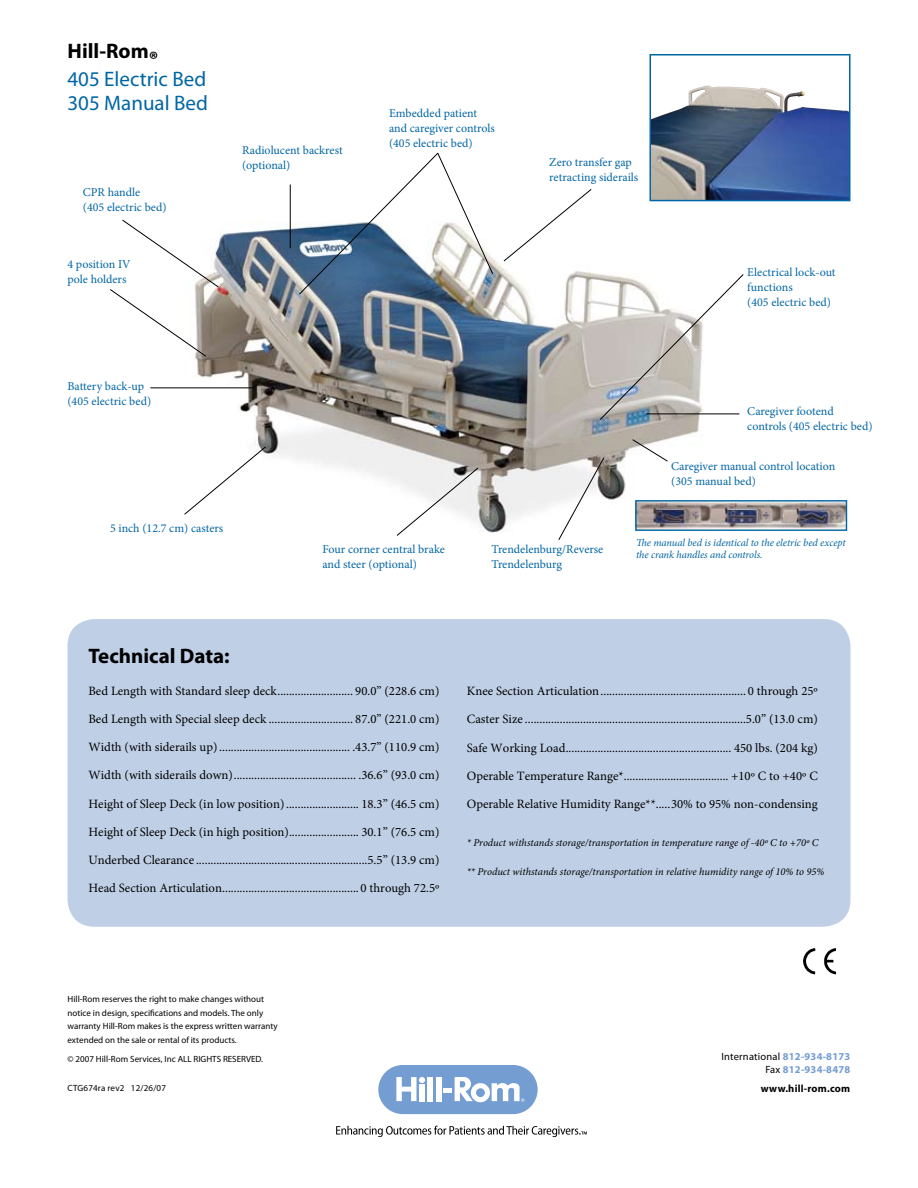
<style>
.page{position:relative;width:918px;height:1188px;background:#fff}
.page>*{position:absolute;margin:0;border:0;box-sizing:border-box;transform-origin:0 0}
.t1{font:21px/24px "Myriad Pro";color:#0065a4}
.t2{font:700 21px "Myriad Pro";color:#000}
.t3{font:12.75px "Minion Pro";color:#000}
.t4{font:12px/15px "Minion Pro";color:#0065a4}
.t5{font:italic 10.5px "Minion Pro";color:#000}
.t6{font:italic 10.5px/12px "Minion Pro";letter-spacing:-.005em;color:#0065a4}
.t7{font:700 10.5px/13.5px "Myriad Pro";letter-spacing:.02em;color:#749dd2;text-align:right}
.t8{font:700 10.5px "Myriad Pro";letter-spacing:.02em;color:#000}
.t9{font:9px/13.5px "Myriad Pro";color:#000}
.t10{font:9px "Myriad Pro";letter-spacing:.02em;color:#000}
.s1{font-weight:400;color:#000}
</style>
<div class="page">
<img style="left:151px;top:135px;width:578px;height:398px">
<div style="left:68px;top:619px;width:782px;height:308px;background:#bfcfe6;border-radius:27px"></div>
<div style="left:378px;top:1065px;width:160px;height:49px;background:#749dd2;border-radius:25px"></div>
<div style="left:428px;top:1077px;width:5px;height:24px;background:#fff"></div>
<div style="left:436px;top:1077px;width:5px;height:24px;background:#fff"></div>
<div style="left:443px;top:1088px;width:9px;height:5px;background:#fff"></div>
<svg style="left:396px;top:1077px;width:29px;height:24px"></svg>
<svg style="left:455px;top:1077px;width:69px;height:25px"></svg>
<svg style="left:336px;top:1126px;width:251px;height:11px"></svg>
<svg style="left:184px;top:446px;width:83px;height:69px"></svg>
<svg style="left:503px;top:188px;width:89px;height:74px"></svg>
<svg style="left:558px;top:457px;width:47px;height:83px"></svg>
<hr style="left:150px;top:387px;width:104px;height:1px;background:#000">
<svg style="left:110px;top:219px;width:109px;height:138px"></svg>
<hr style="left:290px;top:185px;width:1px;height:63px;background:#000">
<svg style="left:298px;top:152px;width:196px;height:143px"></svg>
<svg style="left:396px;top:467px;width:83px;height:69px"></svg>
<svg style="left:599px;top:273px;width:145px;height:148px"></svg>
<svg style="left:632px;top:439px;width:36px;height:23px"></svg>
<img style="left:653px;top:86px;width:194px;height:112px">
<div style="left:650px;top:54px;width:200px;height:147px;border:2px solid #0065a4"></div>
<img style="left:637px;top:502px;width:208px;height:27px">
<div style="left:635px;top:500px;width:212px;height:31px;border:1px solid #0065a4"></div>
<img style="left:803px;top:948px;width:34px;height:27px">
<h1 class="t2" style="left:68px;top:37px;width:92px">Hill-Rom®</h1>
<h1 class="t1" style="left:68px;top:67px;width:142px">405 Electric Bed<br>305 Manual Bed</h1>
<p class="t4" style="left:83px;top:185px;width:85px">CPR handle<br>(405 electric bed)</p>
<p class="t4" style="left:68px;top:257px;width:65px">4 position IV pole holders</p>
<p class="t4" style="left:242px;top:143px;width:102px">Radiolucent backrest (optional)</p>
<p class="t4" style="left:389px;top:106px;width:107px">Embedded patient and caregiver controls (405 electric bed)</p>
<p class="t4" style="left:549px;top:155px;width:91px">Zero transfer gap retracting siderails</p>
<p class="t4" style="left:747px;top:265px;width:90px">Electrical lock-out functions<br>(405 electric bed)</p>
<p class="t4" style="left:68px;top:378px;width:85px">Battery back-up (405 electric bed)</p>
<p class="t4" style="left:110px;top:520px;width:115px">5 inch (12.7 cm) casters</p>
<p class="t4" style="left:322px;top:542px;width:124px">Four corner central brake and steer (optional)</p>
<p class="t4" style="left:492px;top:541px;width:113px">Trendelenburg/Reverse<br>Trendelenburg</p>
<p class="t4" style="left:747px;top:404px;width:127px">Caregiver footend controls (405 electric bed)</p>
<p class="t4" style="left:671px;top:459px;width:166px">Caregiver manual control location (305 manual bed)</p>
<p class="t6" style="left:636px;top:537px;width:211px">The manual bed is identical to the eletric bed except the crank handles and controls.</p>
<h1 class="t2" style="left:88px;top:642px;width:143px">Technical Data:</h1>
<p class="t3" style="left:88px;top:682px;width:353px">Bed Length with Standard sleep deck.......................... 90.0” (228.6 cm)</p>
<p class="t3" style="left:88px;top:710px;width:353px">Bed Length with Special sleep deck ............................. 87.0” (221.0 cm)</p>
<p class="t3" style="left:88px;top:739px;width:353px">Width (with siderails up)............................................. .43.7” (110.9 cm)</p>
<p class="t3" style="left:88px;top:767px;width:353px">Width (with siderails down).......................................... .36.6” (93.0 cm)</p>
<p class="t3" style="left:88px;top:795px;width:353px">Height of Sleep Deck (in low position)......................... 18.3” (46.5 cm)</p>
<p class="t3" style="left:88px;top:823px;width:353px">Height of Sleep Deck (in high position)........................ 30.1” (76.5 cm)</p>
<p class="t3" style="left:88px;top:852px;width:353px">Underbed Clearance ...........................................................5.5” (13.9 cm)</p>
<p class="t3" style="left:88px;top:880px;width:353px">Head Section Articulation............................................... 0 through 72.5º</p>
<p class="t3" style="left:467px;top:682px;width:353px">Knee Section Articulation.................................................. 0 through 25º</p>
<p class="t3" style="left:467px;top:711px;width:353px">Caster Size ............................................................................5.0” (13.0 cm)</p>
<p class="t3" style="left:467px;top:739px;width:353px">Safe Working Load......................................................... 450 lbs. (204 kg)</p>
<p class="t3" style="left:467px;top:767px;width:353px">Operable Temperature Range*.................................... +10º C to +40º C</p>
<p class="t3" style="left:467px;top:795px;width:353px">Operable Relative Humidity Range**.....30% to 95% non-condensing</p>
<p class="t5" style="left:467px;top:836px;width:353px">* Product withstands storage/transportation in temperature range of -40º C to +70º C</p>
<p class="t5" style="left:467px;top:864px;width:359px">** Product withstands storage/transportation in relative humidity range of 10% to 95%</p>
<p class="t9" style="left:68px;top:992px;width:212px">Hill-Rom reserves the right to make changes without notice in design, specifications and models. The only warranty Hill-Rom makes is the express written warranty extended on the sale or rental of its products.</p>
<p class="t9" style="left:68px;top:1052px;width:197px">© 2007 Hill-Rom Services, Inc ALL RIGHTS RESERVED.</p>
<p class="t10" style="left:68px;top:1083px;width:100px">CTG674ra rev2 12/26/07</p>
<p class="t7" style="left:721px;top:1049px;width:130px"><span class="s1">International</span> 812-934-8173<br><span class="s1">Fax</span> 812-934-8478</p>
<p class="t8" style="left:761px;top:1082px;width:91px">www.hill-rom.com</p>
</div>
